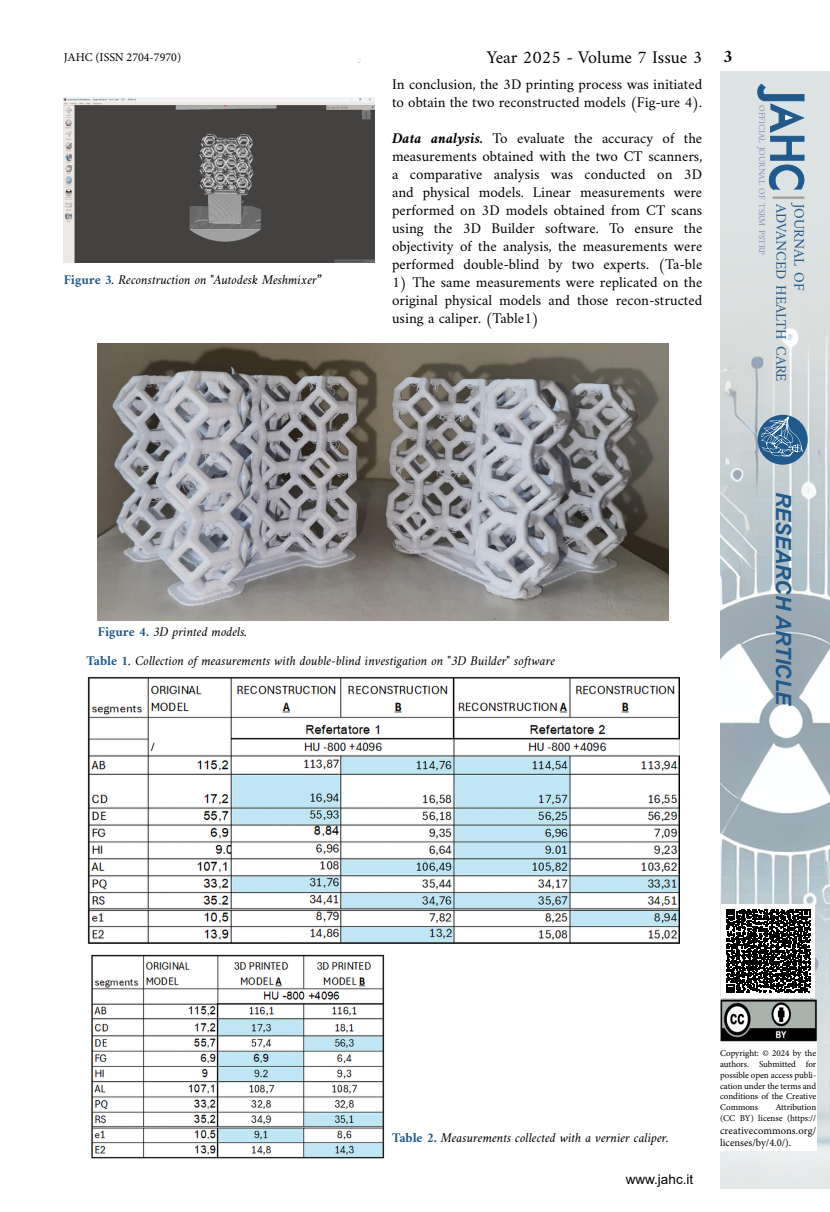
<style>
.page{position:relative;width:830px;height:1212px;background:#fff}
.page>*{position:absolute;margin:0;border:0;box-sizing:border-box;transform-origin:0 0}
.t1{font:italic 700 21px "Arial";letter-spacing:-.01em;color:#205a8c}
.t2{font:18px "Amiri";color:#000}
.t3{font:15px/18px "Amiri";color:#000;text-align:justify}
.t4{font:14.7px/18px "Amiri";color:#205a8c}
.t5{font:italic 13.5px "Amiri";color:#000}
.t6{font:13.5px "Arial";color:#000}
.t7{font:12px "Minion Pro";color:#000}
.t8{font:10.5px/12.6px "Minion Pro";color:#000}
.t9{font:9px/10.8px "Minion Pro";letter-spacing:-.005em;color:#000;text-align:justify}
.t10{font:8.85px "Amiri";color:#8093b7}
.s1{font-weight:700}
.s2{font-weight:700;font-style:normal;color:#205a8c}
.s3{font-weight:700;font-style:italic}
</style>
<div class="page">
<img style="left:720px;top:71px;width:109px;height:1118px">
<div style="left:757px;top:415px;width:50px;height:50px;background:#205a8c;border-radius:50%"></div>
<svg style="left:760px;top:416px;width:42px;height:41px"></svg>
<svg style="left:756px;top:83px;width:48px;height:107px;background:#a1b7c6"></svg>
<hr style="left:772px;top:196px;width:32px;height:3px;background:#9d9d9c">
<div style="left:721px;top:904px;width:93px;height:94px;background:#fff"></div>
<svg style="left:726px;top:909px;width:84px;height:84px"></svg>
<div style="left:719px;top:1041px;width:96px;height:109px;background:#fff"></div>
<img style="left:720px;top:999px;width:95px;height:42px">
<img style="left:64px;top:98px;width:310px;height:165px">
<img style="left:98px;top:343px;width:570px;height:278px">
<img style="left:87px;top:676px;width:592px;height:268px">
<img style="left:91px;top:954px;width:294px;height:205px">
<p class="t7" style="left:64px;top:49px;width:119px">JAHC (ISSN 2704-7970)</p>
<p class="t2" style="left:486px;top:46px;width:247px">Year 2025 - Volume 7 Issue 3 <span class="s1">3</span></p>
<p class="t5" style="left:64px;top:272px;width:259px"><span class="s2">Figure 3</span>. Reconstruction on "Autodesk Meshmixer”</p>
<p class="t3" style="left:392px;top:75px;width:311px">In conclusion, the 3D printing process was initiated to obtain the two reconstructed models (Fig-ure 4).</p>
<p class="t3" style="left:392px;top:129px;width:311px"><span class="s3">Data analysis.</span> To evaluate the accuracy of the measurements obtained with the two CT scanners, a comparative analysis was conducted on 3D and physical models. Linear measurements were performed on 3D models obtained from CT scans using the 3D Builder software. To ensure the objectivity of the analysis, the measurements were performed double-blind by two experts. (Ta-ble</p>
<p class="t3" style="left:392px;top:273px;width:311px">1) The same measurements were replicated on the original physical models and those recon-structed using a caliper. (Table1)</p>
<p class="t10" style="left:767px;top:105px;width:151px;rotate:90deg">official journal of tsrm pstrp</p>
<p class="t4" style="left:808px;top:204px;width:179px;rotate:90deg">journal of<br>advanced health care</p>
<p class="t5" style="left:98px;top:623px;width:151px"><span class="s2">Figure 4.</span> 3D printed models.</p>
<p class="t5" style="left:86px;top:653px;width:470px"><span class="s2">Table 1</span>. Collection of measurements with double-blind investigation on "3D Builder" software</p>
<h1 class="t1" style="left:797px;top:492px;width:216px;rotate:90deg">RESEARCH ARTICLE</h1>
<p class="t5" style="left:392px;top:1130px;width:278px"><span class="s2">Table 2.</span> Measurements collected with a vernier caliper.</p>
<p class="t6" style="left:625px;top:1170px;width:69px">www.jahc.it</p>
<p class="t9" style="left:719px;top:1048px;width:98px">Copyright: © 2024 by the authors. Submitted for possible open access publi&shy;cation under the terms and conditions of the Creative Commons</p>
<p class="t9" style="left:719px;top:1102px;width:98px;text-align:right">Attribution<br>(CC BY) license (https://</p>
<p class="t8" style="left:719px;top:1124px;width:98px">creativecommons.org/ licenses/by/4.0/).</p>
</div>
